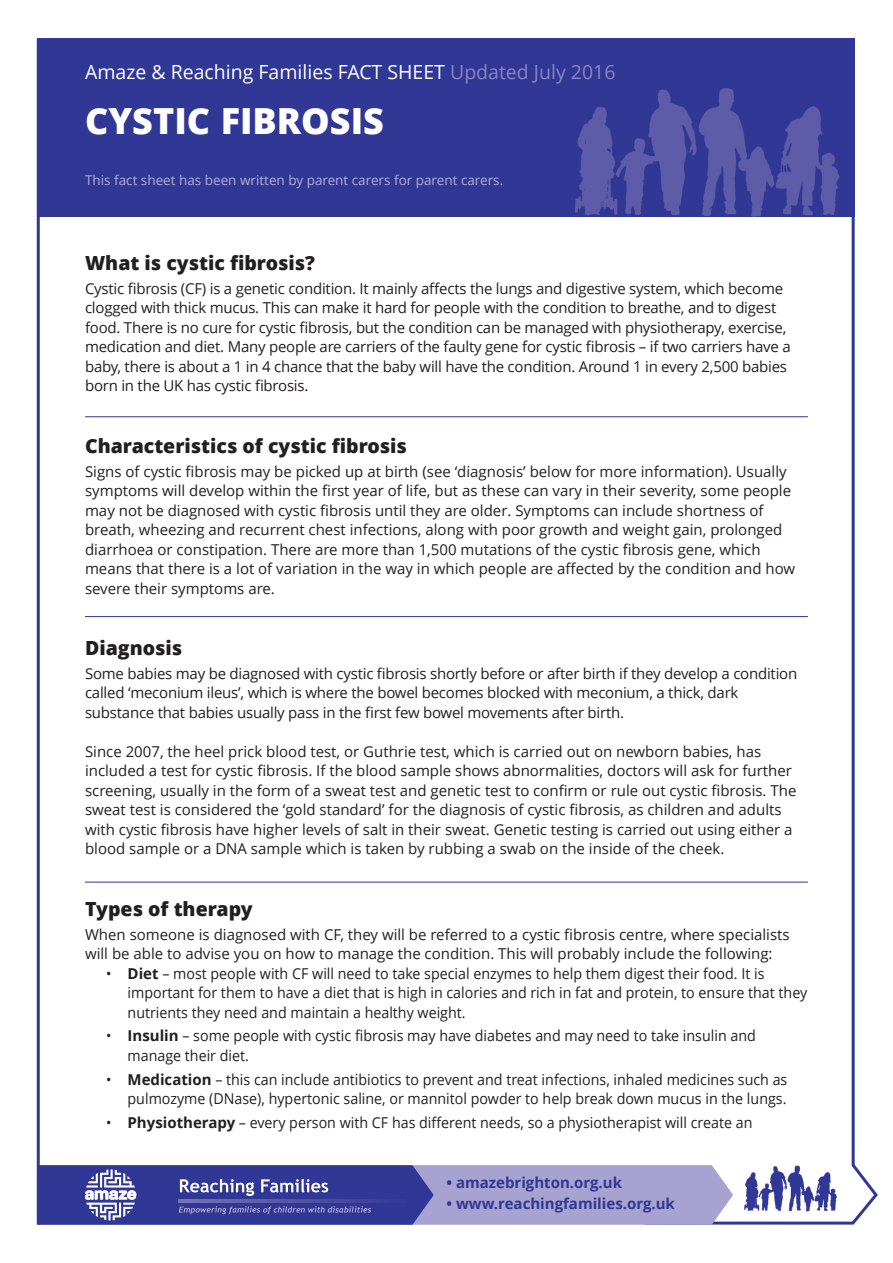
<style>
.page{position:relative;width:893px;height:1263px;background:#fff}
.page>*{position:absolute;margin:0;border:0;box-sizing:border-box;transform-origin:0 0}
.t1{font:800 36px "Open Sans";color:#fff}
.t2{font:800 19.5px "Open Sans";color:#231f20}
.t3{font:19.5px "Open Sans";color:#fff}
.t4{font:15px/19.5px "Open Sans";color:#231f20}
.t5{font:15px/19.5px "Open Sans";color:#231f20;scale:.95 1}
.t6{font:700 15px "Open Sans";color:#303795}
.t7{font:13.5px "Open Sans";color:#b2aed5}
.s1{color:#8b85c0}
.s2{font-weight:700}
</style>
<div class="page">
<div style="left:38px;top:38px;width:817px;height:179px;background:#303795"></div>
<img style="left:574px;top:107px;width:67px;height:109px">
<svg style="left:641px;top:88px;width:237px;height:1137px"></svg>
<img style="left:744px;top:1165px;width:94px;height:49px">
<hr style="left:37px;top:38px;width:3px;height:1187px;background:#303795">
<svg style="left:38px;top:1165px;width:695px;height:60px;background:#7071b4"></svg>
<hr style="left:85px;top:416px;width:723px;height:1px;background:#303795">
<hr style="left:85px;top:616px;width:723px;height:1px;background:#303795">
<hr style="left:85px;top:882px;width:723px;height:1px;background:#303795">
<h2 class="t3" style="left:85px;top:58px;width:532px">Amaze &amp; Reaching Families FAct Sheet <span class="s1">Updated July 2016</span></h2>
<h1 class="t1" style="left:85px;top:95px;width:300px">CYSTIC FIBROSIS</h1>
<p class="t7" style="left:85px;top:170px;width:420px">this fact sheet has been written by parent carers for parent carers.</p>
<h2 class="t2" style="left:85px;top:249px;width:232px">What is cystic fibrosis?</h2>
<p class="t4" style="left:85px;top:278px;width:707px">cystic fibrosis (cF) is a genetic condition. It mainly affects the lungs and digestive system, which become clogged with thick mucus. this can make it hard for people with the condition to breathe, and to digest food. there is no cure for cystic fibrosis, but the condition can be managed with physiotherapy, exercise, medication and diet. Many people are carriers of the faulty gene for cystic fibrosis – if two carriers have a baby, there is about a 1 in 4 chance that the baby will have the condition. Around 1 in every 2,500 babies born in the UK has cystic fibrosis.</p>
<h2 class="t2" style="left:85px;top:432px;width:323px">Characteristics of cystic fibrosis</h2>
<p class="t4" style="left:85px;top:461px;width:712px">Signs of cystic fibrosis may be picked up at birth (see ‘diagnosis’ below for more information). Usually symptoms will develop within the first year of life, but as these can vary in their severity, some people may not be diagnosed with cystic fibrosis until they are older. Symptoms can include shortness of breath, wheezing and recurrent chest infections, along with poor growth and weight gain, prolonged diarrhoea or constipation. there are more than 1,500 mutations of the cystic fibrosis gene, which means that there is a lot of variation in the way in which people are affected by the condition and how severe their symptoms are.</p>
<h2 class="t2" style="left:85px;top:634px;width:99px">Diagnosis</h2>
<p class="t4" style="left:85px;top:663px;width:714px">Some babies may be diagnosed with cystic fibrosis shortly before or after birth if they develop a condition called ‘meconium ileus’, which is where the bowel becomes blocked with meconium, a thick, dark substance that babies usually pass in the first few bowel movements after birth.</p>
<p class="t4" style="left:85px;top:741px;width:713px">Since 2007, the heel prick blood test, or Guthrie test, which is carried out on newborn babies, has included a test for cystic fibrosis. If the blood sample shows abnormalities, doctors will ask for further screening, usually in the form of a sweat test and genetic test to confirm or rule out cystic fibrosis. the sweat test is considered the ‘gold standard’ for the diagnosis of cystic fibrosis, as children and adults with cystic fibrosis have higher levels of salt in their sweat. Genetic testing is carried out using either a blood sample or a DNA sample which is taken by rubbing a swab on the inside of the cheek.</p>
<h2 class="t2" style="left:85px;top:895px;width:169px">Types of therapy</h2>
<p class="t4" style="left:85px;top:924px;width:706px">When someone is diagnosed with cF, they will be referred to a cystic fibrosis centre, where specialists will be able to advise you on how to manage the condition. this will probably include the following:</p>
<p class="t5" style="left:128px;top:963px;width:717px;text-indent:-21px">• <span class="s2">Diet</span> – most people with cF will need to take special enzymes to help them digest their food. It is important for them to have a diet that is high in calories and rich in fat and protein, to ensure that they nutrients they need and maintain a healthy weight.</p>
<p class="t5" style="left:128px;top:1026px;width:663px;text-indent:-21px">• <span class="s2">Insulin</span> – some people with cystic fibrosis may have diabetes and may need to take insulin and manage their diet.</p>
<p class="t5" style="left:106px;top:1069px;width:718px;text-align:right">• <span class="s2">Medication</span> – this can include antibiotics to prevent and treat infections, inhaled medicines such as pulmozyme (DNase), hypertonic saline, or mannitol powder to help break down mucus in the lungs.</p>
<p class="t5" style="left:106px;top:1112px;width:682px">• <span class="s2">Physiotherapy</span> – every person with cF has different needs, so a physiotherapist will create an</p>
<p class="t6" style="left:446px;top:1172px;width:177px">• amazebrighton.org.uk</p>
<p class="t6" style="left:446px;top:1193px;width:230px">• www.reachingfamilies.org.uk</p>
</div>
